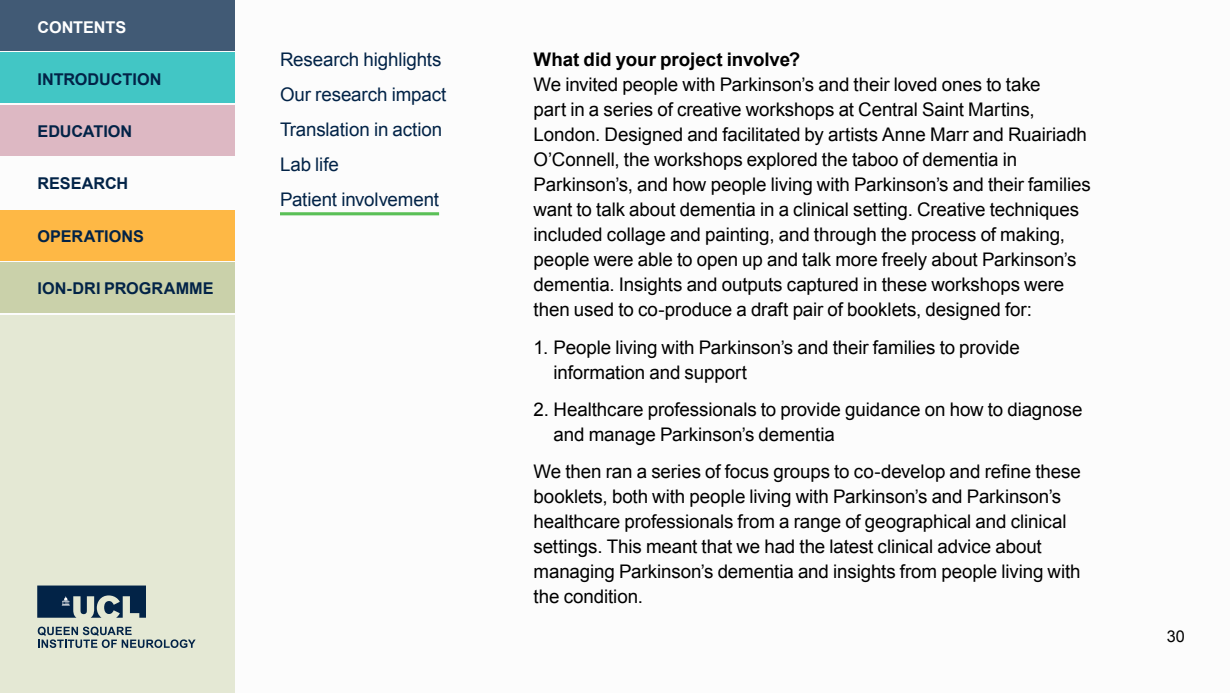
<style>
.page{position:relative;width:1230px;height:693px;background:#fff}
.page>*{position:absolute;margin:0;border:0;box-sizing:border-box;transform-origin:0 0}
.t1{font:18.75px/25px "Arial";letter-spacing:-.005em;color:#000}
.t2{font:18.75px/35px "Arial";letter-spacing:-.005em;color:#022347}
.t3{font:700 18.75px "Arial";color:#000}
.t4{font:700 16.25px "Arial";color:#022347}
.t5{font:700 16.25px "Arial";letter-spacing:-.005em;color:#fff}
.t6{font:16.25px "Arial";color:#000}
</style>
<div class="page">
<div style="left:0;top:210px;width:235px;height:50px;background:#feb845"></div>
<div style="left:0;top:315px;width:235px;height:377px;background:#e4e8d4"></div>
<div style="left:0;top:105px;width:235px;height:50px;background:#ddb8c3"></div>
<div style="left:0;top:52px;width:235px;height:50px;background:#42c6c5"></div>
<div style="left:0;top:0;width:235px;height:50px;background:#415a75"></div>
<div style="left:0;top:262px;width:235px;height:50px;background:#cad1aa"></div>
<svg style="left:37px;top:585px;width:109px;height:32px"></svg>
<svg style="left:38px;top:626px;width:158px;height:22px"></svg>
<hr style="left:280px;top:212px;width:159px;height:3px;background:#5ac057">
<p class="t5" style="left:38px;top:16px;width:90px">CONTENTS</p>
<p class="t4" style="left:38px;top:68px;width:125px">INTRODUCTION</p>
<p class="t4" style="left:38px;top:121px;width:96px">EDUCATION</p>
<p class="t4" style="left:38px;top:173px;width:92px">RESEARCH</p>
<p class="t4" style="left:38px;top:225px;width:108px">OPERATIONS</p>
<p class="t4" style="left:38px;top:277px;width:178px">ION-DRI PROGRAMME</p>
<p class="t2" style="left:280px;top:42px;width:168px">Research highlights<br>Our research impact<br>Translation in action<br>Lab life<br>Patient involvement</p>
<p class="t3" style="left:534px;top:47px;width:268px">What did your project involve?</p>
<p class="t1" style="left:534px;top:72px;width:559px">We invited people with Parkinson’s and their loved ones to take<br>part in a series of creative workshops at Central Saint Martins, London. Designed and facilitated by artists Anne Marr and Ruairiadh O’Connell, the workshops explored the taboo of dementia in Parkinson’s, and how people living with Parkinson’s and their families want to talk about dementia in a clinical setting. Creative techniques included collage and painting, and through the process of making, people were able to open up and talk more freely about Parkinson’s dementia. Insights and outputs captured in these workshops were then used to co-produce a draft pair of booklets, designed for:</p>
<p class="t1" style="left:554px;top:335px;width:468px;text-indent:-20px">1. People living with Parkinson’s and their families to provide information and support</p>
<p class="t1" style="left:554px;top:397px;width:530px;text-indent:-20px">2. Healthcare professionals to provide guidance on how to diagnose and manage Parkinson’s dementia</p>
<p class="t1" style="left:534px;top:459px;width:549px">We then ran a series of focus groups to co-develop and refine these booklets, both with people living with Parkinson’s and Parkinson’s healthcare professionals from a range of geographical and clinical settings. This meant that we had the latest clinical advice about managing Parkinson’s dementia and insights from people living with the condition.</p>
<p class="t6" style="left:1167px;top:625px;width:20px">30</p>
</div>
